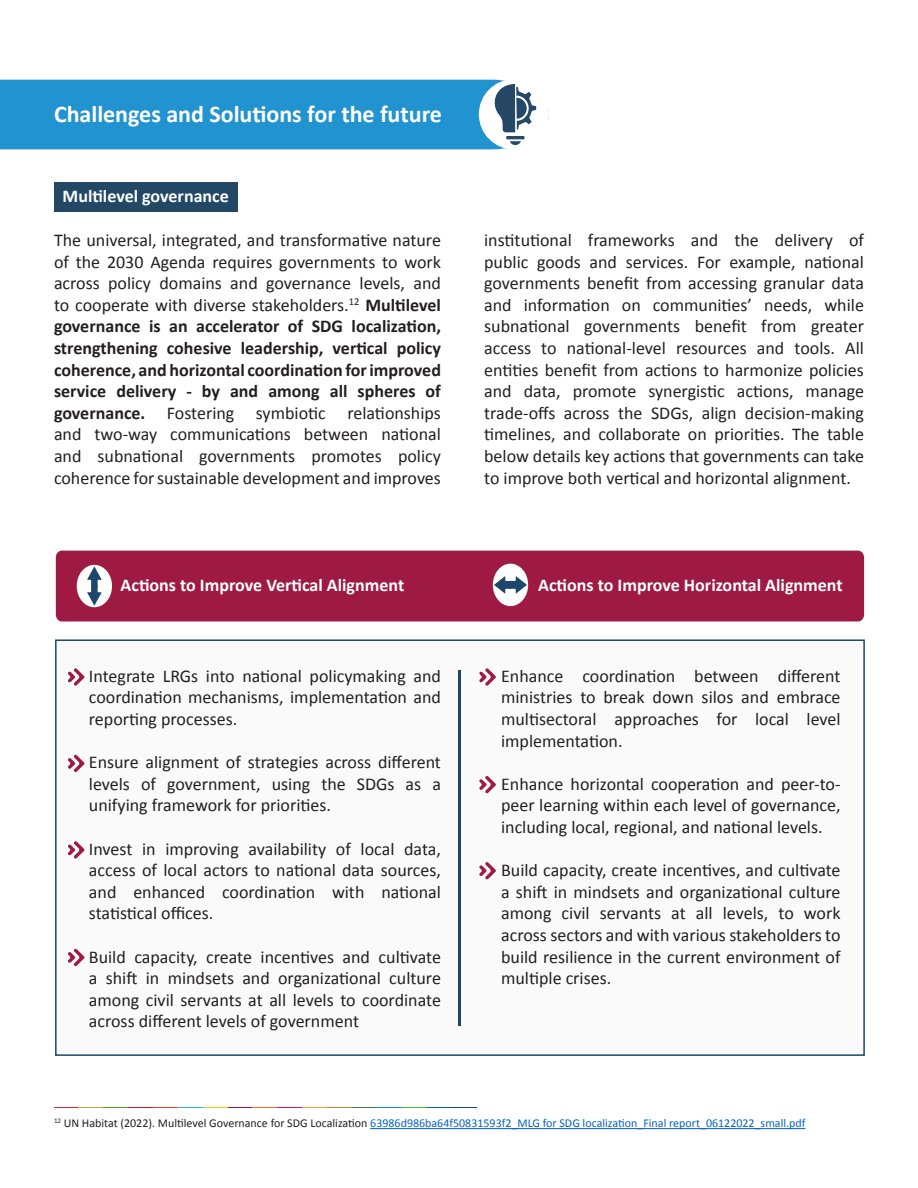
<style>
.page{position:relative;width:918px;height:1188px;background:#fff}
.page>*{position:absolute;margin:0;border:0;box-sizing:border-box;transform-origin:0 0}
.t1{font:700 24px "Calibri";color:#fff}
.t2{font:18px/21.6px "Calibri";color:#231f20;text-align:justify}
.t3{font:700 18px "Calibri";color:#fff}
.t4{font:700 18px "Calibri";color:#231f20}
.t5{font:12px "Calibri";color:#0563c1}
.s1{font-weight:700}
.s2{color:#231f20}
</style>
<div class="page">
<div style="left:54px;top:183px;width:184px;height:29px;background:#224866"></div>
<svg style="left:0;top:80px;width:549px;height:69px;background:#3097d0"></svg>
<div style="left:56px;top:551px;width:808px;height:70px;background:#9e1a42"></div>
<div style="left:55px;top:639px;width:810px;height:417px;background:#fafafa;border:2px solid #1a476b"></div>
<div style="left:77px;top:565px;width:35px;height:42px;background:#fff;border-radius:50%"></div>
<div style="left:493px;top:564px;width:35px;height:42px;background:#fff;border-radius:50%"></div>
<svg style="left:87px;top:567px;width:15px;height:39px"></svg>
<svg style="left:494px;top:576px;width:33px;height:18px"></svg>
<hr style="left:459px;top:670px;width:2px;height:355px;background:#1a476b">
<hr style="left:370px;top:1128px;width:435px;height:1px;background:#0563c1">
<svg style="left:54px;top:1107px;width:423px;height:1px"></svg>
<svg style="left:68px;top:668px;width:17px;height:18px"></svg>
<svg style="left:479px;top:668px;width:17px;height:18px"></svg>
<svg style="left:68px;top:755px;width:17px;height:17px"></svg>
<svg style="left:479px;top:776px;width:17px;height:17px"></svg>
<svg style="left:479px;top:862px;width:17px;height:18px"></svg>
<svg style="left:68px;top:841px;width:17px;height:18px"></svg>
<svg style="left:68px;top:949px;width:17px;height:17px"></svg>
<p class="t1" style="left:54px;top:97px;width:390px">Challenges and Solutions for the future</p>
<p class="t3" style="left:63px;top:184px;width:168px">Multilevel governance</p>
<p class="t2" style="left:54px;top:229px;width:389px">The universal, integrated, and transformative nature of the 2030 Agenda requires governments to work across policy domains and governance levels, and to cooperate with diverse stakeholders.<sup>12</sup> <span class="s1">Multilevel governance is an accelerator of SDG localization, strengthening cohesive leadership, vertical policy</span></p>
<p class="t4" style="left:54px;top:357px;width:388px">coherence, and horizontal coordination for improved</p>
<p class="t2" style="left:54px;top:380px;width:389px"><span class="s1">service delivery - by and among all spheres of governance.</span> Fostering symbiotic relationships and two-way communications between national and subnational governments promotes policy coherence for sustainable development and improves</p>
<p class="t2" style="left:484px;top:229px;width:381px">institutional frameworks and the delivery of public goods and services. For example, national governments benefit from accessing granular data and information on communities’ needs, while subnational governments benefit from greater access to national-level resources and tools. All entities benefit from actions to harmonize policies and data, promote synergistic actions, manage trade-offs across the SDGs, align decision-making timelines, and collaborate on priorities. The table below details key actions that governments can take to improve both vertical and horizontal alignment.</p>
<p class="t3" style="left:121px;top:572px;width:285px">Actions to Improve Vertical Alignment</p>
<p class="t3" style="left:538px;top:572px;width:306px">Actions to Improve Horizontal Alignment</p>
<p class="t2" style="left:89px;top:665px;width:354px">Integrate LRGs into national policymaking and coordination mechanisms, implementation and reporting processes.</p>
<p class="t2" style="left:89px;top:751px;width:354px">Ensure alignment of strategies across different levels of government, using the SDGs as a unifying framework for priorities.</p>
<p class="t2" style="left:89px;top:837px;width:354px">Invest in improving availability of local data, access of local actors to national data sources, and enhanced coordination with national statistical offices.</p>
<p class="t2" style="left:89px;top:945px;width:354px">Build capacity, create incentives and cultivate a shift in mindsets and organizational culture among civil servants at all levels to coordinate across different levels of government</p>
<p class="t2" style="left:501px;top:665px;width:341px">Enhance coordination between different ministries to break down silos and embrace multisectoral approaches for local level implementation.</p>
<p class="t2" style="left:501px;top:773px;width:341px">Enhance horizontal cooperation and peer-to&shy;peer learning within each level of governance, including local, regional, and national levels.</p>
<p class="t2" style="left:501px;top:859px;width:341px">Build capacity, create incentives, and cultivate a shift in mindsets and organizational culture among civil servants at all levels, to work across sectors and with various stakeholders to build resilience in the current environment of multiple crises.</p>
<p class="t5" style="left:54px;top:1115px;width:753px"><sup>12</sup> <span class="s2">UN Habitat (2022). Multilevel Governance for SDG Localization</span> 63986d986ba64f50831593f2_MLG for SDG localization_Final report_06122022_small.pdf</p>
</div>
